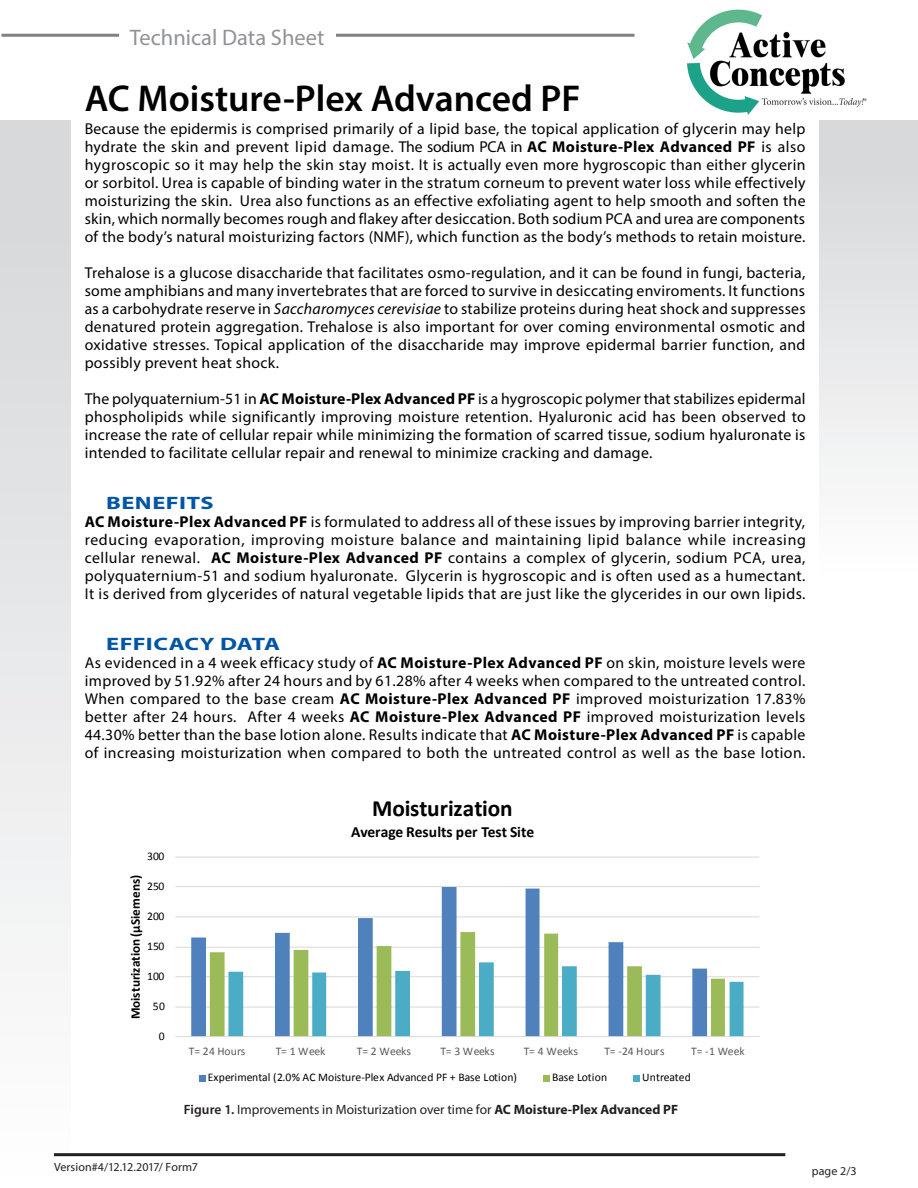
<style>
.page{position:relative;width:918px;height:1188px;background:#fff}
.page>*{position:absolute;margin:0;border:0;box-sizing:border-box;transform-origin:0 0}
.t1{font:600 37.5px "Myriad Pro";color:#000}
.t2{font:700 23.25px "Calibri";letter-spacing:-.005em;color:#000}
.t3{font:22.5px "Myriad Pro";color:#919295}
.t4{font:700 18px "Myriad Pro";letter-spacing:.02em;color:#0155a5;scale:1.36 1}
.t5{font:15.75px/18px "Myriad Pro";letter-spacing:.02em;color:#000;text-align:justify}
.t6{font:700 15.6px "Calibri";letter-spacing:-.005em;color:#000}
.t7{font:13.5px "Myriad Pro";color:#231f20}
.t8{font:700 13.2px "Calibri";color:#000}
.t9{font:12px "Myriad Pro";letter-spacing:.005em;color:#231f20}
.t10{font:11.7px "Calibri";letter-spacing:.005em;color:#000}
.t11{font:11.7px "Calibri";letter-spacing:-.005em;color:#595959}
.s1{font-weight:700}
.s2{font-style:italic}
.s3{font-weight:600}
</style>
<div class="page">
<hr style="left:2px;top:34px;width:633px;height:3px;background:#808083">
<div style="left:119px;top:28px;width:217px;height:31px;background:#fff"></div>
<div style="left:819px;top:120px;width:99px;height:459px;background:linear-gradient(to bottom,#d4d5d8,#fefefe)"></div>
<div style="left:0;top:120px;width:71px;height:1068px;background:linear-gradient(to bottom,#d4d5d8,#fefefe)"></div>
<hr style="left:54px;top:1153px;width:731px;height:3px;background:#231f20">
<hr style="left:175px;top:1007px;width:584px;height:1px;background:#d9d9d9">
<hr style="left:175px;top:976px;width:584px;height:1px;background:#d9d9d9">
<hr style="left:175px;top:947px;width:584px;height:1px;background:#d9d9d9">
<hr style="left:175px;top:917px;width:584px;height:1px;background:#d9d9d9">
<hr style="left:175px;top:886px;width:584px;height:1px;background:#d9d9d9">
<hr style="left:175px;top:857px;width:584px;height:1px;background:#d9d9d9">
<svg style="left:191px;top:887px;width:516px;height:149px"></svg>
<svg style="left:210px;top:932px;width:515px;height:104px"></svg>
<svg style="left:228px;top:962px;width:516px;height:74px"></svg>
<hr style="left:175px;top:1036px;width:584px;height:1px;background:#d9d9d9">
<svg style="left:199px;top:1075px;width:6px;height:6px"></svg>
<div style="left:543px;top:1075px;width:7px;height:6px;background:#9bbb59"></div>
<div style="left:633px;top:1075px;width:7px;height:6px;background:#4bacc6"></div>
<img style="left:688px;top:9px;width:179px;height:105px">
<p class="t3" style="left:130px;top:23px;width:196px">Technical Data Sheet</p>
<p class="t1" style="left:85px;top:74px;width:497px">AC Moisture-Plex Advanced PF</p>
<p class="t5" style="left:85px;top:120px;width:722px">Because the epidermis is comprised primarily of a lipid base, the topical application of glycerin may help hydrate the skin and prevent lipid damage. The sodium PCA in <span class="s1">AC Moisture-Plex Advanced PF</span> is also hygroscopic so it may help the skin stay moist. It is actually even more hygroscopic than either glycerin or sorbitol. Urea is capable of binding water in the stratum corneum to prevent water loss while effectively moisturizing the skin. Urea also functions as an effective exfoliating agent to help smooth and soften the skin, which normally becomes rough and flakey after desiccation. Both sodium PCA and urea are components of the body’s natural moisturizing factors (NMF), which function as the body’s methods to retain moisture.</p>
<p class="t5" style="left:85px;top:264px;width:722px">Trehalose is a glucose disaccharide that facilitates osmo-regulation, and it can be found in fungi, bacteria, some amphibians and many invertebrates that are forced to survive in desiccating enviroments. It functions as a carbohydrate reserve in <span class="s2">Saccharomyces cerevisiae</span> to stabilize proteins during heat shock and suppresses denatured protein aggregation. Trehalose is also important for over coming environmental osmotic and oxidative stresses. Topical application of the disaccharide may improve epidermal barrier function, and possibly prevent heat shock.</p>
<p class="t5" style="left:85px;top:390px;width:723px">The polyquaternium-51 in <span class="s1">AC Moisture-Plex Advanced PF</span> is a hygroscopic polymer that stabilizes epidermal phospholipids while significantly improving moisture retention. Hyaluronic acid has been observed to increase the rate of cellular repair while minimizing the formation of scarred tissue, sodium hyaluronate is intended to facilitate cellular repair and renewal to minimize cracking and damage.</p>
<p class="t4" style="left:106px;top:492px;width:81px">BENEFITS</p>
<p class="t5" style="left:85px;top:513px;width:723px"><span class="s1">AC Moisture-Plex Advanced PF</span> is formulated to address all of these issues by improving barrier integrity, reducing evaporation, improving moisture balance and maintaining lipid balance while increasing cellular renewal. <span class="s1">AC Moisture-Plex Advanced PF</span> contains a complex of glycerin, sodium PCA, urea, polyquaternium-51 and sodium hyaluronate. Glycerin is hygroscopic and is often used as a humectant.<br>It is derived from glycerides of natural vegetable lipids that are just like the glycerides in our own lipids.</p>
<p class="t4" style="left:106px;top:633px;width:129px">EFFICACY DATA</p>
<p class="t5" style="left:85px;top:654px;width:722px">As evidenced in a 4 week efficacy study of <span class="s1">AC Moisture-Plex Advanced PF</span> on skin, moisture levels were improved by 51.92% after 24 hours and by 61.28% after 4 weeks when compared to the untreated control.<br>When compared to the base cream <span class="s1">AC Moisture-Plex Advanced PF</span> improved moisturization 17.83% better after 24 hours. After 4 weeks <span class="s1">AC Moisture-Plex Advanced PF</span> improved moisturization levels 44.30% better than the base lotion alone. Results indicate that <span class="s1">AC Moisture-Plex Advanced PF</span> is capable of increasing moisturization when compared to both the untreated control as well as the base lotion.</p>
<p class="t10" style="left:147px;top:849px;width:19px">300</p>
<p class="t8" style="left:127px;top:1019px;width:146px;rotate:-90deg">Moisturization (μSiemens)</p>
<p class="t10" style="left:147px;top:879px;width:19px">250</p>
<p class="t10" style="left:147px;top:909px;width:19px">200</p>
<p class="t10" style="left:147px;top:939px;width:19px">150</p>
<p class="t10" style="left:147px;top:969px;width:19px">100</p>
<p class="t10" style="left:153px;top:999px;width:14px">50</p>
<p class="t10" style="left:159px;top:1029px;width:7px">0</p>
<h2 class="t2" style="left:372px;top:793px;width:142px">Moisturization</h2>
<p class="t6" style="left:351px;top:822px;width:185px">Average Results per Test Site</p>
<p class="t11" style="left:189px;top:1044px;width:58px">T= 24 Hours</p>
<p class="t11" style="left:276px;top:1044px;width:51px">T= 1 Week</p>
<p class="t11" style="left:357px;top:1044px;width:56px">T= 2 Weeks</p>
<p class="t11" style="left:440px;top:1044px;width:56px">T= 3 Weeks</p>
<p class="t11" style="left:524px;top:1044px;width:56px">T= 4 Weeks</p>
<p class="t11" style="left:604px;top:1044px;width:62px">T= -24 Hours</p>
<p class="t11" style="left:691px;top:1044px;width:55px">T= -1 Week</p>
<p class="t10" style="left:208px;top:1070px;width:311px">Experimental (2.0% AC Moisture-Plex Advanced PF + Base Lotion)</p>
<p class="t10" style="left:552px;top:1070px;width:56px">Base Lotion</p>
<p class="t10" style="left:642px;top:1070px;width:50px">Untreated</p>
<p class="t7" style="left:184px;top:1102px;width:496px"><span class="s3">Figure 1.</span> Improvements in Moisturization over time for <span class="s1">AC Moisture-Plex Advanced PF</span></p>
<p class="t9" style="left:54px;top:1160px;width:146px">Version#4/12.12.2017/ Form7</p>
<p class="t9" style="left:812px;top:1164px;width:47px">page 2/3</p>
</div>
